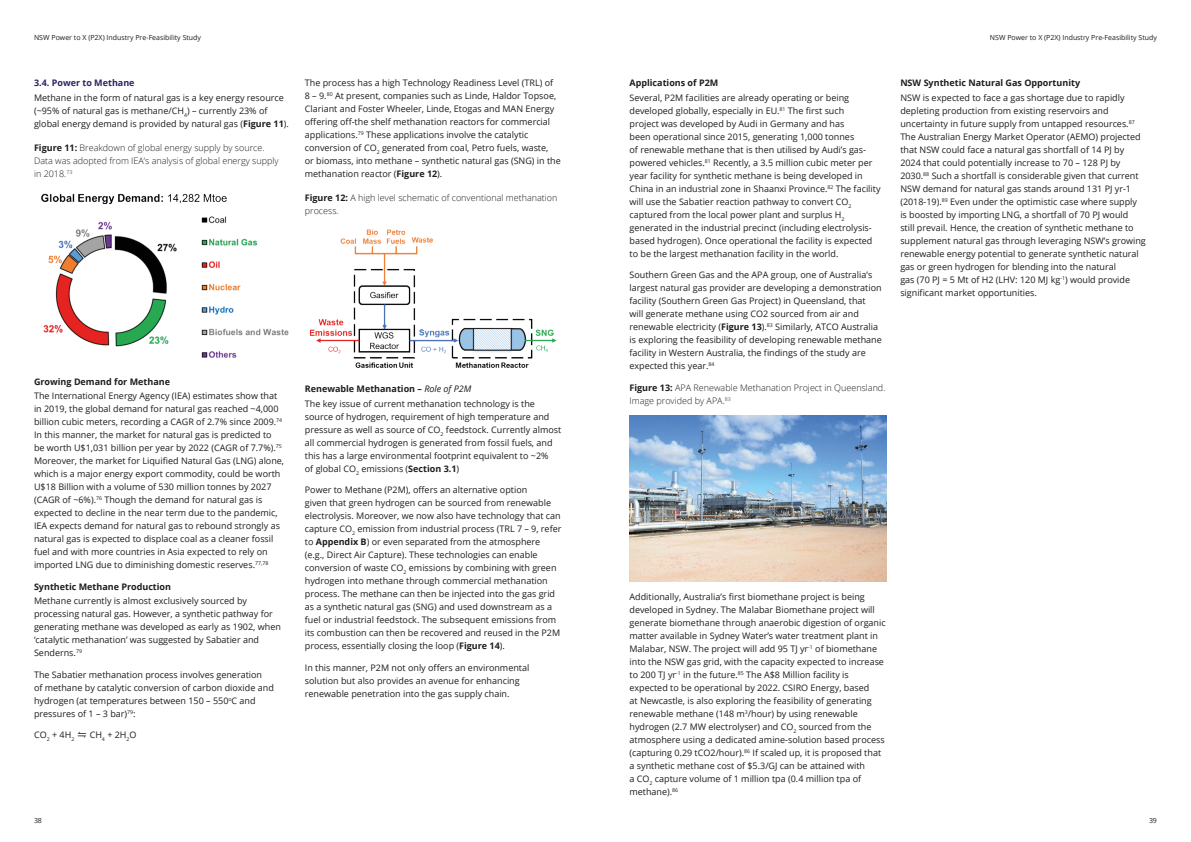
<style>
.page{position:relative;width:1191px;height:842px;background:#fff}
.page>*{position:absolute;margin:0;border:0;box-sizing:border-box;transform-origin:0 0}
.Body_copy__8_5_12pt{font:9px/13px "Open Sans";color:#1d1d1b}
.Subhead_B__8_5_12pt{font:300 9px/13px "Open Sans";color:#1d1d1b}
.Subhead_B__8_5_12pt-2{font:700 9px "Open Sans";color:#1d1d1b}
.Subhead_A__8_5_12pt{font:700 9px "Open Sans";color:#2b2462}
.t1{font:7px "Open Sans";color:#1d1d1b}
.s1{font-weight:700}
.s2{font-weight:400;font-style:italic}
</style>
<div class="page">
<img style="left:41px;top:193px;width:248px;height:165px">
<img style="left:310px;top:229px;width:247px;height:139px">
<img style="left:629px;top:415px;width:257px;height:166px">
<p class="t1" style="left:34px;top:32px;width:169px">NSW Power to X (P2X) Industry Pre-Feasibility Study</p>
<p class="t1" style="left:990px;top:32px;width:169px">NSW Power to X (P2X) Industry Pre-Feasibility Study</p>
<p class="Subhead_A__8_5_12pt" style="left:34px;top:77px;width:102px">3.4. Power to Methane</p>
<p class="Body_copy__8_5_12pt" style="left:34px;top:91px;width:256px">Methane in the form of natural gas is a key energy resource (~95% of natural gas is methane/CH<sub>4</sub>) – currently 23% of global energy demand is provided by natural gas (<span class="s1">Figure 11</span>).</p>
<p class="Subhead_B__8_5_12pt" style="left:34px;top:141px;width:246px"><span class="s1">Figure 11:</span> Breakdown of global energy supply by source.<br>Data was adopted from IEA’s analysis of global energy supply in 2018.<sup>73</sup></p>
<p class="Body_copy__8_5_12pt" style="left:305px;top:76px;width:257px">The process has a high Technology Readiness Level (TRL) of<br>8 – 9.<sup>80</sup> At present, companies such as Linde, Haldor Topsoe, Clariant and Foster Wheeler, Linde, Etogas and MAN Energy offering off-the shelf methanation reactors for commercial applications.<sup>79</sup> These applications involve the catalytic conversion of CO<sub>2</sub> generated from coal, Petro fuels, waste,<br>or biomass, into methane – synthetic natural gas (SNG) in the methanation reactor (<span class="s1">Figure 12</span>).</p>
<p class="Subhead_B__8_5_12pt" style="left:305px;top:191px;width:254px"><span class="s1">Figure 12:</span> A high level schematic of conventional methanation process.</p>
<p class="Subhead_B__8_5_12pt-2" style="left:34px;top:375px;width:137px">Growing Demand for Methane</p>
<p class="Body_copy__8_5_12pt" style="left:34px;top:389px;width:252px">The International Energy Agency (IEA) estimates show that in 2019, the global demand for natural gas reached ~4,000 billion cubic meters, recording a CAGR of 2.7% since 2009.<sup>74<br></sup>In this manner, the market for natural gas is predicted to be worth U$1,031 billion per year by 2022 (CAGR of 7.7%).<sup>75<br></sup>Moreover, the market for Liquified Natural Gas (LNG) alone, which is a major energy export commodity, could be worth U$18 Billion with a volume of 530 million tonnes by 2027 (CAGR of ~6%).<sup>76</sup> Though the demand for natural gas is expected to decline in the near term due to the pandemic, IEA expects demand for natural gas to rebound strongly as natural gas is expected to displace coal as a cleaner fossil fuel and with more countries in Asia expected to rely on imported LNG due to diminishing domestic reserves.<sup>77,78</sup></p>
<p class="Subhead_B__8_5_12pt-2" style="left:34px;top:580px;width:139px">Synthetic Methane Production</p>
<p class="Body_copy__8_5_12pt" style="left:34px;top:594px;width:248px">Methane currently is almost exclusively sourced by processing natural gas. However, a synthetic pathway for generating methane was developed as early as 1902, when ‘catalytic methanation’ was suggested by Sabatier and Senderns.<sup>79</sup></p>
<p class="Body_copy__8_5_12pt" style="left:34px;top:668px;width:241px">The Sabatier methanation process involves generation<br>of methane by catalytic conversion of carbon dioxide and hydrogen (at temperatures between 150 – 550<sup>o</sup>C and pressures of 1 – 3 bar)<sup>79</sup>:</p>
<p class="Body_copy__8_5_12pt" style="left:34px;top:728px;width:104px">CO<sub>2</sub> + 4H<sub>2</sub> ⇋ CH<sub>4</sub> + 2H<sub>2</sub>O</p>
<p class="Subhead_B__8_5_12pt-2" style="left:305px;top:383px;width:168px">Renewable Methanation – <span class="s2">Role of P2M</span></p>
<p class="Body_copy__8_5_12pt" style="left:305px;top:397px;width:258px">The key issue of current methanation technology is the source of hydrogen, requirement of high temperature and pressure as well as source of CO<sub>2</sub> feedstock. Currently almost all commercial hydrogen is generated from fossil fuels, and this has a large environmental footprint equivalent to ~2%<br>of global CO<sub>2</sub> emissions (<span class="s1">Section 3.1</span>)</p>
<p class="Body_copy__8_5_12pt" style="left:305px;top:483px;width:258px">Power to Methane (P2M), offers an alternative option<br>given that green hydrogen can be sourced from renewable electrolysis. Moreover, we now also have technology that can capture CO<sub>2</sub> emission from industrial process (TRL 7 – 9, refer to <span class="s1">Appendix B</span>) or even separated from the atmosphere (e.g., Direct Air Capture). These technologies can enable conversion of waste CO<sub>2</sub> emissions by combining with green hydrogen into methane through commercial methanation process. The methane can then be injected into the gas grid as a synthetic natural gas (SNG) and used downstream as a fuel or industrial feedstock. The subsequent emissions from its combustion can then be recovered and reused in the P2M process, essentially closing the loop (<span class="s1">Figure 14</span>).</p>
<p class="Body_copy__8_5_12pt" style="left:305px;top:661px;width:226px">In this manner, P2M not only offers an environmental solution but also provides an avenue for enhancing renewable penetration into the gas supply chain.</p>
<p class="Subhead_B__8_5_12pt-2" style="left:629px;top:77px;width:90px">Applications of P2M</p>
<p class="Body_copy__8_5_12pt" style="left:629px;top:91px;width:252px">Several, P2M facilities are already operating or being developed globally, especially in EU.<sup>81</sup> The first such<br>project was developed by Audi in Germany and has<br>been operational since 2015, generating 1,000 tonnes<br>of renewable methane that is then utilised by Audi’s gas&shy;powered vehicles.<sup>81</sup> Recently, a 3.5 million cubic meter per year facility for synthetic methane is being developed in China in an industrial zone in Shaanxi Province.<sup>82</sup> The facility will use the Sabatier reaction pathway to convert CO<sub>2 </sub>captured from the local power plant and surplus H<sub>2 </sub>generated in the industrial precinct (including electrolysis&shy;based hydrogen). Once operational the facility is expected to be the largest methanation facility in the world.</p>
<p class="Body_copy__8_5_12pt" style="left:629px;top:268px;width:254px">Southern Green Gas and the APA group, one of Australia’s largest natural gas provider are developing a demonstration facility (Southern Green Gas Project) in Queensland, that<br>will generate methane using CO2 sourced from air and renewable electricity (<span class="s1">Figure 13</span>).<sup>83</sup> Similarly, ATCO Australia is exploring the feasibility of developing renewable methane facility in Western Australia, the findings of the study are expected this year.<sup>84</sup></p>
<p class="Subhead_B__8_5_12pt" style="left:629px;top:381px;width:257px"><span class="s1">Figure 13:</span> APA Renewable Methanation Project in Queensland.<br>Image provided by APA.<sup>83</sup></p>
<p class="Subhead_B__8_5_12pt-2" style="left:900px;top:77px;width:181px">NSW Synthetic Natural Gas Opportunity</p>
<p class="Body_copy__8_5_12pt" style="left:900px;top:91px;width:247px">NSW is expected to face a gas shortage due to rapidly depleting production from existing reservoirs and uncertainty in future supply from untapped resources.<sup>87<br></sup>The Australian Energy Market Operator (AEMO) projected that NSW could face a natural gas shortfall of 14 PJ by 2024 that could potentially increase to 70 – 128 PJ by 2030.<sup>88</sup> Such a shortfall is considerable given that current NSW demand for natural gas stands around 131 PJ yr-1 (2018-19).<sup>89</sup> Even under the optimistic case where supply is boosted by importing LNG, a shortfall of 70 PJ would<br>still prevail. Hence, the creation of synthetic methane to supplement natural gas through leveraging NSW’s growing renewable energy potential to generate synthetic natural gas or green hydrogen for blending into the natural<br>gas (70 PJ = 5 Mt of H2 (LHV: 120 MJ kg<sup>-1</sup>) would provide significant market opportunities.</p>
<p class="Body_copy__8_5_12pt" style="left:629px;top:590px;width:258px">Additionally, Australia’s first biomethane project is being developed in Sydney. The Malabar Biomethane project will generate biomethane through anaerobic digestion of organic matter available in Sydney Water’s water treatment plant in Malabar, NSW. The project will add 95 TJ yr<sup>-1</sup> of biomethane into the NSW gas grid, with the capacity expected to increase to 200 TJ yr<sup>-1</sup> in the future.<sup>85</sup> The A$8 Million facility is expected to be operational by 2022. CSIRO Energy, based<br>at Newcastle, is also exploring the feasibility of generating renewable methane (148 m<sup>3</sup>/hour) by using renewable hydrogen (2.7 MW electrolyser) and CO<sub>2</sub> sourced from the atmosphere using a dedicated amine-solution based process (capturing 0.29 tCO2/hour).<sup>86</sup> If scaled up, it is proposed that a synthetic methane cost of $5.3/GJ can be attained with<br>a CO<sub>2</sub> capture volume of 1 million tpa (0.4 million tpa of methane).<sup>86</sup></p>
<p class="t1" style="left:34px;top:816px;width:9px">38</p>
<p class="t1" style="left:1149px;top:816px;width:9px">39</p>
</div>
